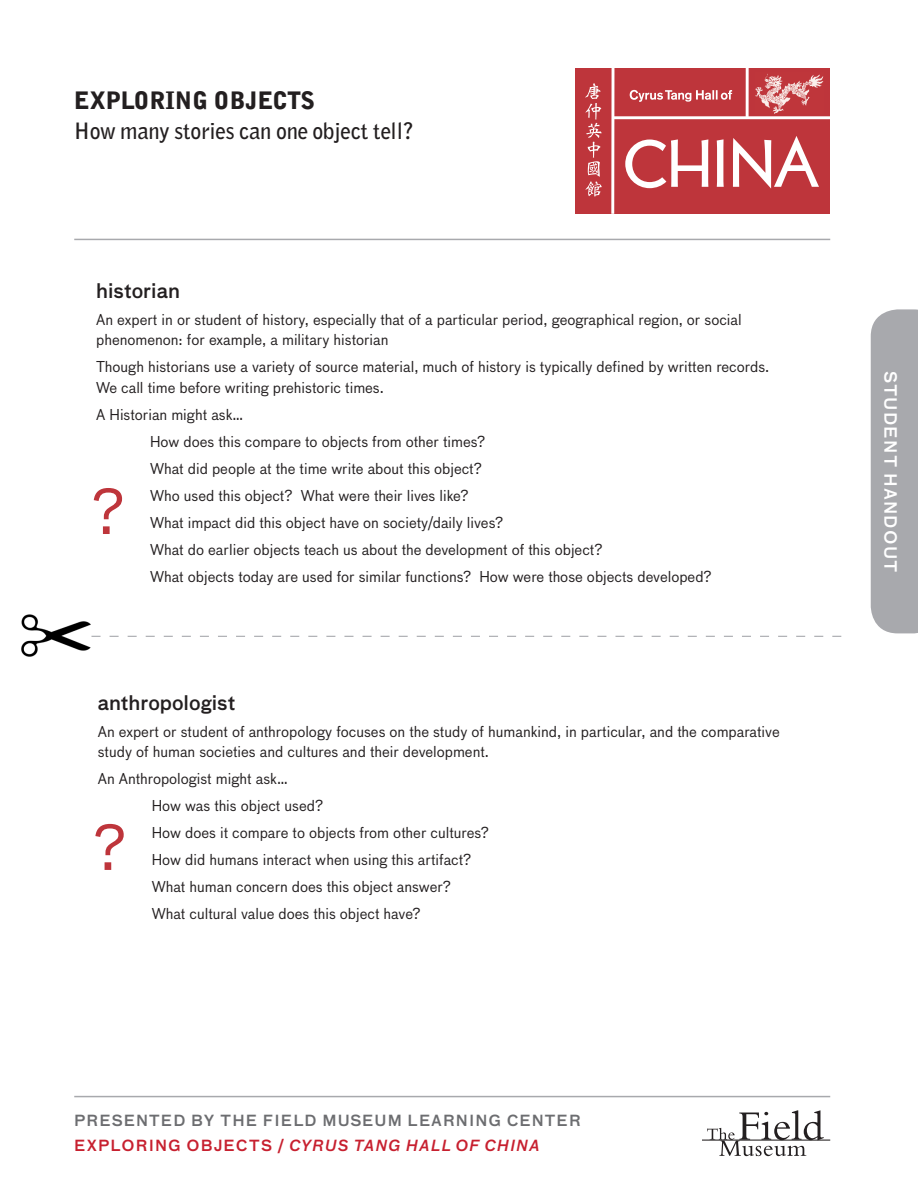
<style>
.page{position:relative;width:918px;height:1188px;background:#fff}
.page>*{position:absolute;margin:0;border:0;box-sizing:border-box;transform-origin:0 0}
.New_Body{font:59.7px "Bau OT";color:#be353b}
.t1{font:900 24px "Bell Gothic";color:#231f20}
.t2{font:700 22.5px "Bell Gothic";letter-spacing:-.01em;color:#231f20}
.New_Body-2{font:500 19.5px "Bau OT";color:#231f20}
.tab{font:500 16.5px "Bau OT";letter-spacing:.07em;color:#fff}
.t3{font:500 15px/24.8px "Bau OT";letter-spacing:.07em;color:#6c6d70}
.New_Body-3{font:14.7px/20.2px "Bau OT";color:#231f20}
.s1{color:#c7202f}
.s2{font-style:italic;color:#c7202f}
</style>
<div class="page">
<hr style="left:702px;top:1140px;width:128px;height:1px;background:#231f20">
<svg style="left:707px;top:1110px;width:117px;height:46px"></svg>
<hr style="left:74px;top:1096px;width:756px;height:1px;background:#a8a9ad">
<div style="left:871px;top:309px;width:47px;height:324px;background:#a8a9ad"></div>
<div style="left:575px;top:68px;width:255px;height:146px;background:#be353b"></div>
<hr style="left:611px;top:68px;width:3px;height:146px;background:#fff">
<hr style="left:613px;top:116px;width:217px;height:3px;background:#fff">
<img style="left:755px;top:73px;width:68px;height:40px">
<hr style="left:746px;top:66px;width:3px;height:51px;background:#fff">
<svg style="left:625px;top:136px;width:194px;height:53px"></svg>
<svg style="left:585px;top:83px;width:17px;height:114px"></svg>
<svg style="left:630px;top:90px;width:102px;height:12px"></svg>
<hr style="left:74px;top:239px;width:756px;height:1px;background:#a8a9ad">
<img style="left:21px;top:614px;width:71px;height:43px">
<svg style="left:91px;top:636px;width:750px;height:1px"></svg>
<h2 class="t1" style="left:74px;top:84px;width:243px">EXPLORING OBJECTS</h2>
<h3 class="t2" style="left:74px;top:115px;width:342px">How many stories can one object tell?</h3>
<p class="New_Body-2" style="left:96px;top:279px;width:85px">historian</p>
<p class="New_Body-3" style="left:96px;top:310px;width:647px">An expert in or student of history, especially that of a particular period, geographical region, or social phenomenon: for example, a military historian</p>
<p class="New_Body-3" style="left:96px;top:357px;width:675px">Though historians use a variety of source material, much of history is typically defined by written records.<br>We call time before writing prehistoric times.</p>
<p class="New_Body-3" style="left:96px;top:404px;width:149px">A Historian might ask…</p>
<p class="New_Body-3" style="left:150px;top:431px;width:337px">How does this compare to objects from other times?</p>
<p class="New_Body-3" style="left:150px;top:458px;width:333px">What did people at the time write about this object?</p>
<p class="New_Body-3" style="left:150px;top:485px;width:320px">Who used this object? What were their lives like?</p>
<p class="New_Body-3" style="left:150px;top:512px;width:355px">What impact did this object have on society/daily lives?</p>
<p class="New_Body-3" style="left:150px;top:539px;width:454px">What do earlier objects teach us about the development of this object?</p>
<p class="New_Body-3" style="left:150px;top:566px;width:563px">What objects today are used for similar functions? How were those objects developed?</p>
<p class="New_Body" style="left:92px;top:477px;width:35px">?</p>
<p class="New_Body-2" style="left:98px;top:691px;width:139px">anthropologist</p>
<p class="New_Body-3" style="left:98px;top:721px;width:683px">An expert or student of anthropology focuses on the study of humankind, in particular, and the comparative study of human societies and cultures and their development.</p>
<p class="New_Body-3" style="left:98px;top:768px;width:192px">An Anthropologist might ask…</p>
<p class="New_Body-3" style="left:152px;top:795px;width:173px">How was this object used?</p>
<p class="New_Body-3" style="left:152px;top:822px;width:339px">How does it compare to objects from other cultures?</p>
<p class="New_Body-3" style="left:152px;top:849px;width:321px">How did humans interact when using this artifact?</p>
<p class="New_Body-3" style="left:152px;top:876px;width:301px">What human concern does this object answer?</p>
<p class="New_Body-3" style="left:152px;top:903px;width:270px">What cultural value does this object have?</p>
<p class="New_Body" style="left:93px;top:813px;width:35px">?</p>
<p class="t3" style="left:74px;top:1109px;width:508px">PRESENTED BY THE FIELD MUSEUM LEARNING CENTER<br><span class="s1">EXPLORING OBJECTS /</span> <span class="s2">CYRUS TANG HALL OF CHINA</span></p>
<p class="tab" style="left:900px;top:371px;width:203px;rotate:90deg">STUDENT HANDOUT</p>
</div>
